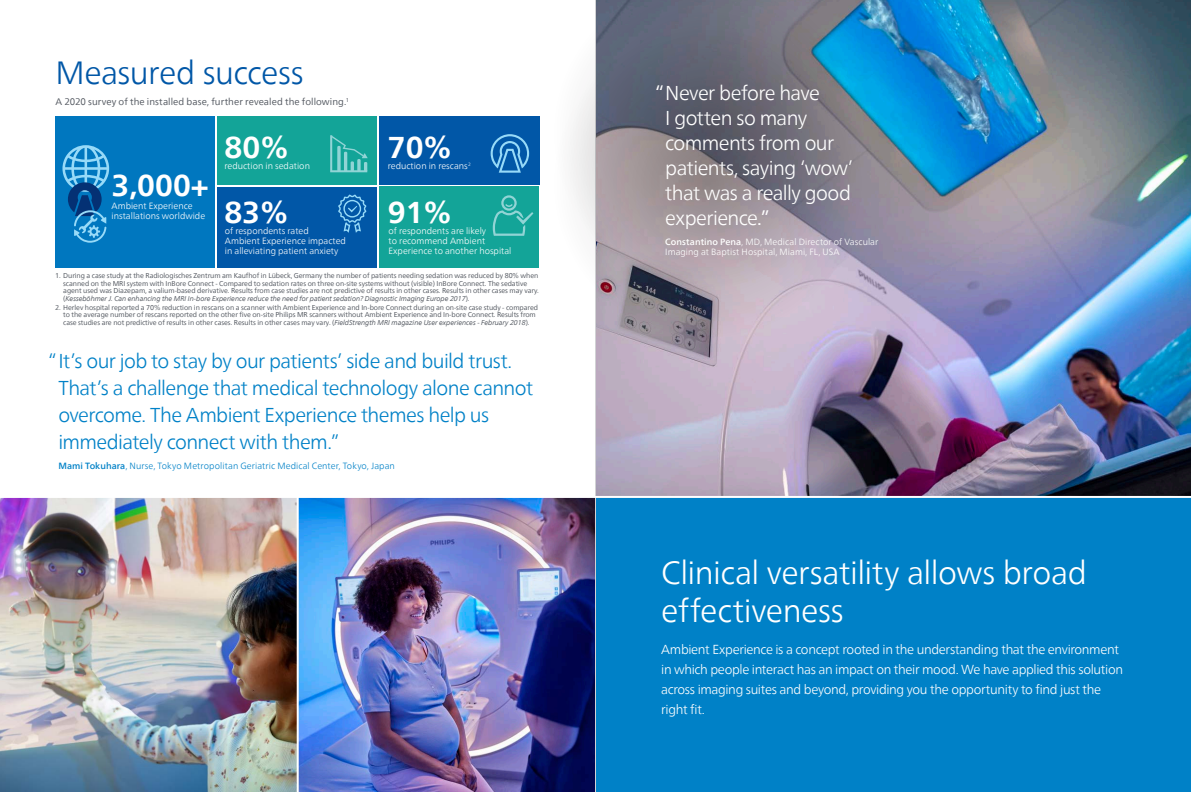
<style>
.page{position:relative;width:1191px;height:792px;background:#fff}
.page>*{position:absolute;margin:0;border:0;box-sizing:border-box;transform-origin:0 0}
._05_Main_Heading_Small{font:300 32px/38.4px "Neue Frutiger World";letter-spacing:-.015em;color:#fff}
._05_Main_Heading_Small-2{font:300 32px "Neue Frutiger World";letter-spacing:-.02em;color:#0157a7}
.t1{font:700 30px "Neue Frutiger World";color:#fff}
._02_Quote{font:300 20px/27px "Neue Frutiger World";letter-spacing:-.03em;color:#0081c7}
._02_Quote-2{font:300 20px/25px "Neue Frutiger World";letter-spacing:-.03em;color:#fff}
._03_Introduction{font:300 13px/20px "Neue Frutiger World";letter-spacing:-.03em;color:#fff}
._01_Body_Copy{font:9.5px "Neue Frutiger World";letter-spacing:.005em;color:#52575f}
._02_Quote_Attribute{font:300 9px/10px "Neue Frutiger World";color:#fff}
._02_Quote_Attribute-2{font:300 9px "Neue Frutiger World";letter-spacing:.005em;color:#0081c7}
.t2{font:7px/7.5px "Neue Frutiger World";letter-spacing:-.01em;color:#52575f}
.s1{font-style:italic}
.s2{font-weight:500}
.s3{font-weight:400}
</style>
<div class="page">
<img style="left:596px;top:0;width:595px;height:496px">
<img style="left:0;top:498px;width:597px;height:294px">
<div style="left:597px;top:497px;width:594px;height:295px;background:#0081c7"></div>
<hr style="left:297px;top:497px;width:2px;height:295px;background:#fff">
<hr style="left:595px;top:0;width:1px;height:792px;background:#d1d2d4">
<div style="left:55px;top:117px;width:160px;height:151px;background:#0077bf"></div>
<div style="left:217px;top:117px;width:160px;height:68px;background:#13a498"></div>
<div style="left:379px;top:117px;width:161px;height:68px;background:#0157a7"></div>
<div style="left:217px;top:187px;width:160px;height:81px;background:#0157a7"></div>
<div style="left:379px;top:187px;width:160px;height:81px;background:#13a498"></div>
<svg style="left:62px;top:145px;width:47px;height:98px"></svg>
<svg style="left:330px;top:135px;width:38px;height:37px"></svg>
<svg style="left:350px;top:161px;width:4px;height:10px"></svg>
<hr style="left:344px;top:152px;width:3px;height:20px;background:#91d4d5">
<hr style="left:337px;top:146px;width:3px;height:26px;background:#91d4d5">
<svg style="left:490px;top:134px;width:39px;height:39px"></svg>
<svg style="left:338px;top:195px;width:28px;height:38px"></svg>
<svg style="left:493px;top:195px;width:40px;height:41px"></svg>
<hr style="left:0;top:496px;width:1191px;height:2px;background:#fff">
<svg style="left:596px;top:318px;width:300px;height:50px;background:#b4a6bb"></svg>
<svg style="left:570px;top:0;width:326px;height:318px;background:#888d9c"></svg>
<p class="_05_Main_Heading_Small-2" style="left:55px;top:48px;width:250px">Measured success</p>
<p class="_01_Body_Copy" style="left:55px;top:94px;width:295px">A 2020 survey of the installed base, further revealed the following.<sup>1</sup></p>
<p class="t1" style="left:112px;top:159px;width:99px">3,000+</p>
<p class="_02_Quote_Attribute" style="left:112px;top:200px;width:95px;line-height:10.8px">Ambient Experience installations worldwide</p>
<p class="t1" style="left:225px;top:121px;width:66px">80%</p>
<p class="_02_Quote_Attribute" style="left:225px;top:161px;width:87px">reduction in sedation</p>
<p class="t1" style="left:224px;top:186px;width:66px">83%</p>
<p class="_02_Quote_Attribute" style="left:225px;top:226px;width:123px">of respondents rated<br>Ambient Experience impacted in alleviating patient anxiety</p>
<p class="t1" style="left:388px;top:121px;width:66px">70%</p>
<p class="_02_Quote_Attribute" style="left:388px;top:161px;width:85px">reduction in rescans<sup>2</sup></p>
<p class="t1" style="left:388px;top:186px;width:66px">91%</p>
<p class="_02_Quote_Attribute" style="left:388px;top:226px;width:124px">of respondents are likely<br>to recommend Ambient<br>Experience to another hospital</p>
<p class="t2" style="left:63px;top:272px;width:477px;text-indent:-8px">1. During a case study at the Radiologisches Zentrum am Kaufhof in Lübeck, Germany the number of patients needing sedation was reduced by 80% when scanned on the MRI system with InBore Connect - Compared to sedation rates on three on-site systems without (visible) InBore Connect. The sedative agent used was Diazepam, a valium-based derivative. Results from case studies are not predictive of results in other cases. Results in other cases may vary. (<span class="s1">Kesseböhmer J. Can enhancing the MRI In-bore Experience reduce the need for patient sedation? Diagnostic Imaging Europe 2017</span>).</p>
<p class="t2" style="left:63px;top:304px;width:476px;text-indent:-8px">2. Herlev hospital reported a 70% reduction in rescans on a scanner with Ambient Experience and In-bore Connect during an on-site case study - compared to the average number of rescans reported on the other five on-site Philips MR scanners without Ambient Experience and In-bore Connect. Results from case studies are not predictive of results in other cases. Results in other cases may vary. (<span class="s1">FieldStrength MRI magazine User experiences - February 2018</span>).</p>
<p class="_02_Quote" style="left:58px;top:348px;width:476px;text-indent:-10px">“It’s our job to stay by our patients’ side and build trust.<br>That’s a challenge that medical technology alone cannot overcome. The Ambient Experience themes help us immediately connect with them.”</p>
<p class="_02_Quote_Attribute-2" style="left:58px;top:459px;width:338px"><span class="s2">Mami Tokuhara</span>, Nurse, Tokyo Metropolitan Geriatric Medical Center, Tokyo, Japan</p>
<p class="_02_Quote-2" style="left:665px;top:81px;width:189px;text-indent:-10px"><span class="s3">“</span>Never before have<br>I gotten so many comments from our patients, saying ‘wow’ that was a really good experience<span class="s3">.”</span></p>
<p class="_02_Quote_Attribute" style="left:665px;top:236px;width:215px;line-height:10.8px"><span class="s2">Constantino Pena</span>, MD, Medical Director of Vascular<br>Imaging at Baptist Hospital, Miami, FL, USA</p>
<p class="_05_Main_Heading_Small" style="left:661px;top:554px;width:427px">Clinical versatility allows broad effectiveness</p>
<p class="_03_Introduction" style="left:661px;top:639px;width:463px">Ambient Experience is a concept rooted in the understanding that the environment in which people interact has an impact on their mood. We have applied this solution across imaging suites and beyond, providing you the opportunity to find just the right fit.</p>
</div>
